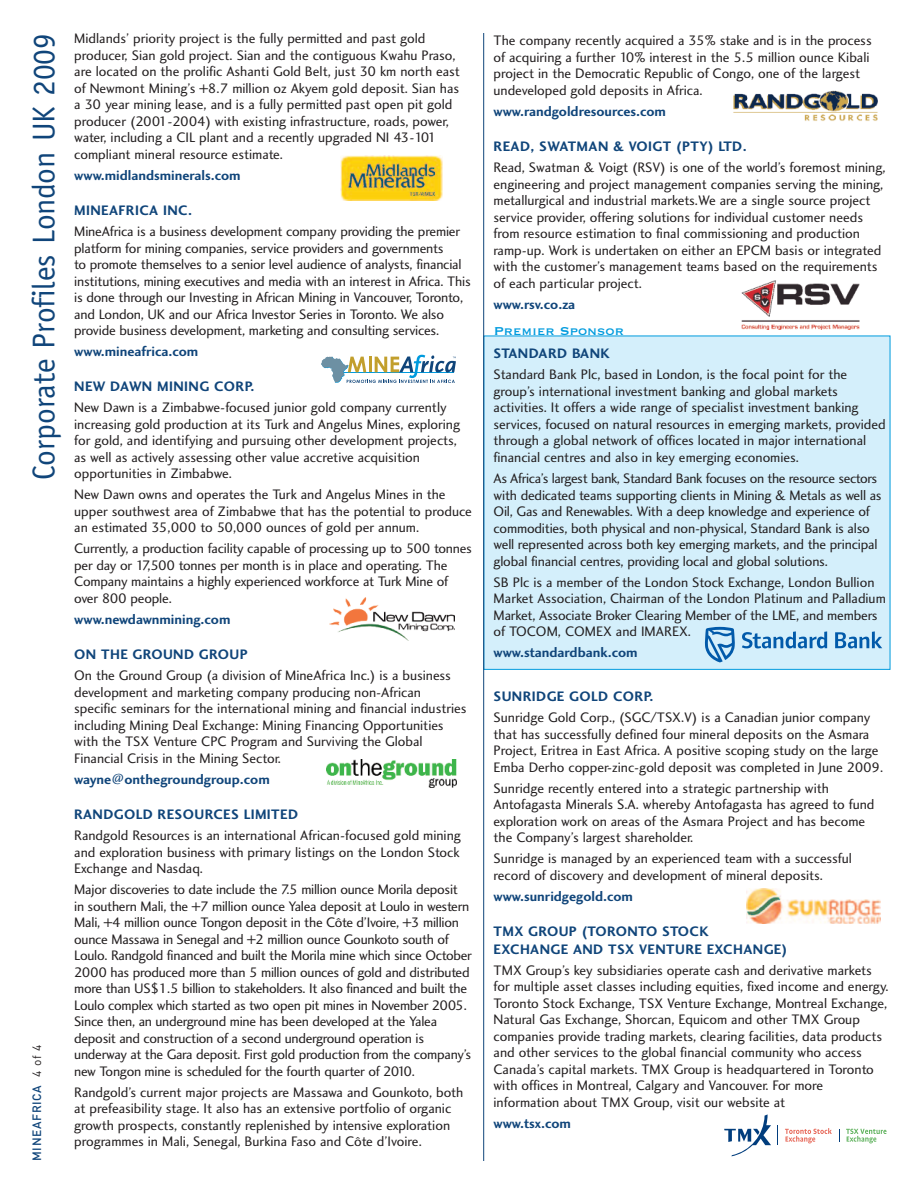
<style>
.page{position:relative;width:918px;height:1188px;background:#fff}
.page>*{position:absolute;margin:0;border:0;box-sizing:border-box;transform-origin:0 0}
.t1{font:31.5px "Officina Sans";color:#10457a}
.t2{font:15px "Copperplate";color:#009bde}
.t3{font:14.25px/16.5px "Charlotte Sans Book Plain";color:#231f20}
.t4{font:14.25px/16.5px "Charlotte Sans Book Plain";letter-spacing:-.02em;color:#231f20}
.t5{font:14.25px/17.2px "Charlotte Sans Bold Plain";letter-spacing:.03em;color:#10457a}
.t6{font:14.25px "Charlotte Sans Bold Plain";color:#10457a}
.t7{font:500 12px "DIN";letter-spacing:.055em;color:#10457a}
.s1{font-weight:400;color:#231f20}
</style>
<div class="page">
<svg style="left:785px;top:1128px;width:47px;height:15px"></svg>
<svg style="left:846px;top:1129px;width:41px;height:14px"></svg>
<svg style="left:724px;top:1114px;width:47px;height:42px"></svg>
<svg style="left:839px;top:1129px;width:1px;height:13px"></svg>
<div style="left:484px;top:336px;width:406px;height:333px;background:#d4effb"></div>
<hr style="left:483px;top:33px;width:1px;height:1128px;background:#10457a">
<img style="left:340px;top:156px;width:102px;height:45px">
<img style="left:733px;top:90px;width:145px;height:31px">
<img style="left:741px;top:281px;width:119px;height:48px">
<img style="left:747px;top:888px;width:133px;height:36px">
<svg style="left:321px;top:355px;width:135px;height:28px"></svg>
<svg style="left:705px;top:627px;width:30px;height:35px"></svg>
<svg style="left:742px;top:631px;width:140px;height:17px"></svg>
<img style="left:329px;top:597px;width:126px;height:44px">
<img style="left:326px;top:760px;width:131px;height:27px">
<h1 class="t1" style="left:25px;top:480px;width:449px;rotate:-90deg">Corporate Profiles London UK 2009</h1>
<p class="t7" style="left:29px;top:1161px;width:118px;rotate:-90deg">MINEAFRICA <span class="s1">4 of 4</span></p>
<p class="t3" style="left:74px;top:30px;width:387px">Midlands’ priority project is the fully permitted and past gold producer, Sian gold project. Sian and the contiguous Kwahu Praso, are located on the prolific Ashanti Gold Belt, just 30 km north east of Newmont Mining’s +8.7 million oz Akyem gold deposit. Sian has a 30 year mining lease, and is a fully permitted past open pit gold producer (2001-2004) with existing infrastructure, roads, power, water, including a CIL plant and a recently upgraded NI 43-101 compliant mineral resource estimate.</p>
<p class="t6" style="left:74px;top:166px;width:168px">www.midlandsminerals.com</p>
<p class="t5" style="left:74px;top:201px;width:119px">MINEAFRICA INC.</p>
<p class="t3" style="left:74px;top:223px;width:398px">MineAfrica is a business development company providing the premier platform for mining companies, service providers and governments<br>to promote themselves to a senior level audience of analysts, financial institutions, mining executives and media with an interest in Africa. This is done through our Investing in African Mining in Vancouver, Toronto, and London, UK and our Africa Investor Series in Toronto. We also provide business development, marketing and consulting services.</p>
<p class="t6" style="left:74px;top:343px;width:126px">www.mineafrica.com</p>
<p class="t5" style="left:74px;top:378px;width:182px">NEW DAWN MINING CORP.</p>
<p class="t3" style="left:74px;top:399px;width:387px">New Dawn is a Zimbabwe-focused junior gold company currently increasing gold production at its Turk and Angelus Mines, exploring for gold, and identifying and pursuing other development projects, as well as actively assessing other value accretive acquisition opportunities in Zimbabwe.</p>
<p class="t3" style="left:74px;top:486px;width:399px">New Dawn owns and operates the Turk and Angelus Mines in the upper southwest area of Zimbabwe that has the potential to produce an estimated 35,000 to 50,000 ounces of gold per annum.</p>
<p class="t3" style="left:74px;top:540px;width:399px">Currently, a production facility capable of processing up to 500 tonnes per day or 17,500 tonnes per month is in place and operating. The Company maintains a highly experienced workforce at Turk Mine of over 800 people.</p>
<p class="t6" style="left:74px;top:611px;width:158px">www.newdawnmining.com</p>
<p class="t5" style="left:74px;top:646px;width:175px">ON THE GROUND GROUP</p>
<p class="t3" style="left:74px;top:667px;width:394px">On the Ground Group (a division of MineAfrica Inc.) is a business development and marketing company producing non-African specific seminars for the international mining and financial industries including Mining Deal Exchange: Mining Financing Opportunities with the TSX Venture CPC Program and Surviving the Global Financial Crisis in the Mining Sector.</p>
<p class="t6" style="left:74px;top:771px;width:197px">wayne@onthegroundgroup.com</p>
<p class="t5" style="left:74px;top:806px;width:225px">RANDGOLD RESOURCES LIMITED</p>
<p class="t3" style="left:74px;top:827px;width:388px;text-align:justify">Randgold Resources is an international African-focused gold mining and exploration business with primary listings on the London Stock Exchange and Nasdaq.</p>
<p class="t4" style="left:74px;top:881px;width:399px">Major discoveries to date include the 7.5 million ounce Morila deposit<br>in southern Mali, the +7 million ounce Yalea deposit at Loulo in western Mali, +4 million ounce Tongon deposit in the Côte d’Ivoire, +3 million ounce Massawa in Senegal and +2 million ounce Gounkoto south of Loulo. Randgold financed and built the Morila mine which since October 2000 has produced more than 5 million ounces of gold and distributed more than US$1.5 billion to stakeholders. It also financed and built the Loulo complex which started as two open pit mines in November 2005.<br>Since then, an underground mine has been developed at the Yalea deposit and construction of a second underground operation is underway at the Gara deposit. First gold production from the company’s new Tongon mine is scheduled for the fourth quarter of 2010.</p>
<p class="t3" style="left:74px;top:1084px;width:391px">Randgold’s current major projects are Massawa and Gounkoto, both at prefeasibility stage. It also has an extensive portfolio of organic growth prospects, constantly replenished by intensive exploration programmes in Mali, Senegal, Burkina Faso and Côte d’Ivoire.</p>
<p class="t3" style="left:494px;top:32px;width:380px">The company recently acquired a 35% stake and is in the process of acquiring a further 10% interest in the 5.5 million ounce Kibali project in the Democratic Republic of Congo, one of the largest undeveloped gold deposits in Africa.</p>
<p class="t6" style="left:494px;top:103px;width:174px">www.randgoldresources.com</p>
<p class="t5" style="left:494px;top:138px;width:255px">READ, SWATMAN &amp; VOIGT (PTY) LTD.</p>
<p class="t3" style="left:494px;top:159px;width:393px">Read, Swatman &amp; Voigt (RSV) is one of the world’s foremost mining, engineering and project management companies serving the mining, metallurgical and industrial markets.We are a single source project service provider, offering solutions for individual customer needs from resource estimation to final commissioning and production ramp-up. Work is undertaken on either an EPCM basis or integrated with the customer’s management teams based on the requirements of each particular project.</p>
<p class="t6" style="left:494px;top:296px;width:83px">www.rsv.co.za</p>
<p class="t5" style="left:494px;top:345px;width:118px">STANDARD BANK</p>
<p class="t3" style="left:494px;top:366px;width:394px">Standard Bank Plc, based in London, is the focal point for the group’s international investment banking and global markets activities. It offers a wide range of specialist investment banking services, focused on natural resources in emerging markets, provided through a global network of offices located in major international financial centres and also in key emerging economies.</p>
<p class="t3" style="left:494px;top:470px;width:390px">As Africa’s largest bank, Standard Bank focuses on the resource sectors with dedicated teams supporting clients in Mining &amp; Metals as well as Oil, Gas and Renewables. With a deep knowledge and experience of commodities, both physical and non-physical, Standard Bank is also well represented across both key emerging markets, and the principal global financial centres, providing local and global solutions.</p>
<p class="t3" style="left:494px;top:573px;width:394px">SB Plc is a member of the London Stock Exchange, London Bullion Market Association, Chairman of the London Platinum and Palladium Market, Associate Broker Clearing Member of the LME, and members of TOCOM, COMEX and IMAREX.</p>
<p class="t6" style="left:494px;top:644px;width:146px">www.standardbank.com</p>
<p class="t5" style="left:494px;top:688px;width:161px">SUNRIDGE GOLD CORP.</p>
<p class="t3" style="left:494px;top:709px;width:391px">Sunridge Gold Corp., (SGC/TSX.V) is a Canadian junior company that has successfully defined four mineral deposits on the Asmara Project, Eritrea in East Africa. A positive scoping study on the large Emba Derho copper-zinc-gold deposit was completed in June 2009.</p>
<p class="t3" style="left:494px;top:780px;width:382px">Sunridge recently entered into a strategic partnership with Antofagasta Minerals S.A. whereby Antofagasta has agreed to fund exploration work on areas of the Asmara Project and has become the Company’s largest shareholder.</p>
<p class="t3" style="left:494px;top:850px;width:360px">Sunridge is managed by an experienced team with a successful record of discovery and development of mineral deposits.</p>
<p class="t6" style="left:494px;top:888px;width:141px">www.sunridgegold.com</p>
<p class="t5" style="left:494px;top:923px;width:295px">TMX GROUP (TORONTO STOCK<br>EXCHANGE AND TSX VENTURE EXCHANGE)</p>
<p class="t3" style="left:494px;top:961px;width:397px">TMX Group’s key subsidiaries operate cash and derivative markets for multiple asset classes including equities, fixed income and energy.<br>Toronto Stock Exchange, TSX Venture Exchange, Montreal Exchange, Natural Gas Exchange, Shorcan, Equicom and other TMX Group companies provide trading markets, clearing facilities, data products and other services to the global financial community who access Canada’s capital markets. TMX Group is headquartered in Toronto with offices in Montreal, Calgary and Vancouver. For more information about TMX Group, visit our website at</p>
<p class="t6" style="left:494px;top:1114px;width:79px">www.tsx.com</p>
<p class="t2" style="left:494px;top:322px;width:132px">Premier Sponsor</p>
</div>
